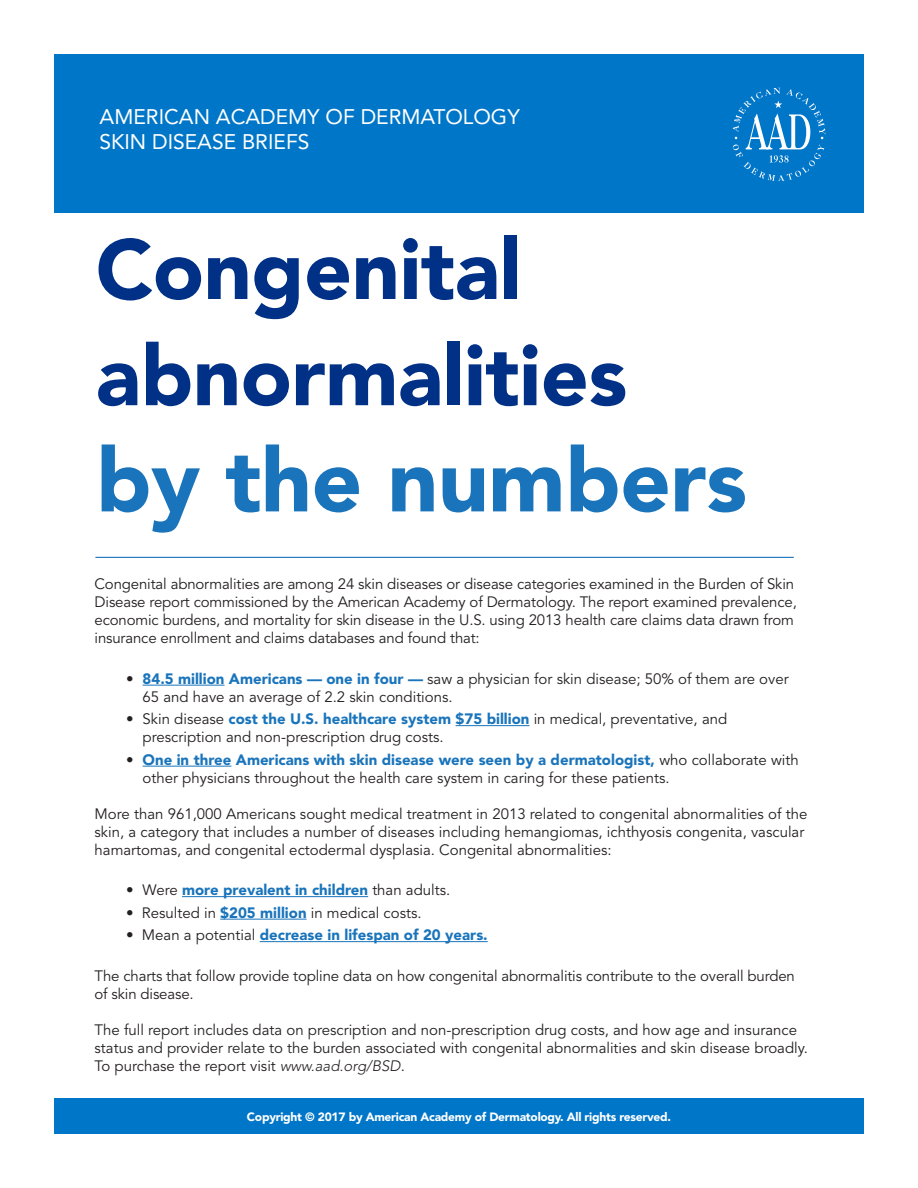
<style>
.page{position:relative;width:918px;height:1188px;background:#fff}
.page>*{position:absolute;margin:0;border:0;box-sizing:border-box;transform-origin:0 0}
.t1{font:900 88.5px "Avenir LT Std";letter-spacing:-.005em;color:#1974bb}
.t2{font:900 84px/106.2px "Avenir LT Std";letter-spacing:-.005em;color:#003186}
.t3{font:21px/25.2px "Avenir LT Std";color:#fff}
.t4{font:15px/18px "Avenir LT Std";color:#231f20}
.t5{font:900 15px "Avenir LT Std";color:#1974bb}
.t6{font:900 12px "Avenir LT Std";letter-spacing:-.02em;color:#fff}
.s1{font-weight:900;color:#1974bb}
.s2{font-weight:400;color:#231f20}
.s3{font-weight:300;font-style:italic}
</style>
<div class="page">
<div style="left:54px;top:1098px;width:810px;height:36px;background:#0076c8"></div>
<div style="left:54px;top:54px;width:810px;height:158px;background:#0076c8"></div>
<hr style="left:143px;top:685px;width:82px;height:1px;background:#1974bb">
<hr style="left:456px;top:725px;width:74px;height:1px;background:#1974bb">
<hr style="left:143px;top:766px;width:88px;height:1px;background:#1974bb">
<hr style="left:182px;top:896px;width:186px;height:1px;background:#1974bb">
<hr style="left:220px;top:919px;width:87px;height:1px;background:#1974bb">
<hr style="left:260px;top:941px;width:228px;height:1px;background:#1974bb">
<svg style="left:733px;top:88px;width:92px;height:93px"></svg>
<hr style="left:95px;top:557px;width:699px;height:1px;background:#1974bb">
<p class="t3" style="left:100px;top:104px;width:422px">AMERICAN ACADEMY OF DERMATOLOGY<br>SKIN DISEASE BRIEFS</p>
<p class="t2" style="left:96px;top:216px;width:533px">Congenital abnormalities</p>
<p class="t1" style="left:96px;top:427px;width:653px">by the numbers</p>
<p class="t4" style="left:95px;top:575px;width:704px">Congenital abnormalities are among 24 skin diseases or disease categories examined in the Burden of Skin Disease report commissioned by the American Academy of Dermatology. The report examined prevalence, economic burdens, and mortality for skin disease in the U.S. using 2013 health care claims data drawn from insurance enrollment and claims databases and found that:</p>
<p class="t4" style="left:143px;top:670px;width:648px;text-indent:-16px">• <span class="s1">84.5 million Americans — one in four —</span> saw a physician for skin disease; 50% of them are over<br>65 and have an average of 2.2 skin conditions.</p>
<p class="t4" style="left:143px;top:710px;width:586px;text-indent:-16px">• Skin disease <span class="s1">cost the U.S. healthcare system $75 billion</span> in medical, preventative, and prescription and non-prescription drug costs.</p>
<p class="t4" style="left:143px;top:751px;width:658px;text-indent:-16px">• <span class="s1">One in three Americans with skin disease were seen by a dermatologist,</span> who collaborate with other physicians throughout the health care system in caring for these patients.</p>
<p class="t4" style="left:95px;top:805px;width:714px">More than 961,000 Americans sought medical treatment in 2013 related to congenital abnormalities of the skin, a category that includes a number of diseases including hemangiomas, ichthyosis congenita, vascular hamartomas, and congenital ectodermal dysplasia. Congenital abnormalities:</p>
<p class="t5" style="left:126px;top:881px;width:326px"><span class="s2">• Were</span> more prevalent in children <span class="s2">than adults.</span></p>
<p class="t4" style="left:126px;top:904px;width:297px">• Resulted in <span class="s1">$205 million</span> in medical costs.</p>
<p class="t5" style="left:126px;top:926px;width:363px"><span class="s2">• Mean a potential</span> decrease in lifespan of 20 years.</p>
<p class="t4" style="left:95px;top:967px;width:702px">The charts that follow provide topline data on how congenital abnormalitis contribute to the overall burden of skin disease.</p>
<p class="t4" style="left:95px;top:1021px;width:704px">The full report includes data on prescription and non-prescription drug costs, and how age and insurance</p>
<p class="t4" style="left:95px;top:1039px;width:715px">status and provider relate to the burden associated with congenital abnormalities and skin disease broadly.<br>To purchase the report visit <span class="s3">www.aad.org/BSD</span>.</p>
<p class="t6" style="left:247px;top:1109px;width:426px">Copyright © 2017 by American Academy of Dermatology. All rights reserved.</p>
</div>
